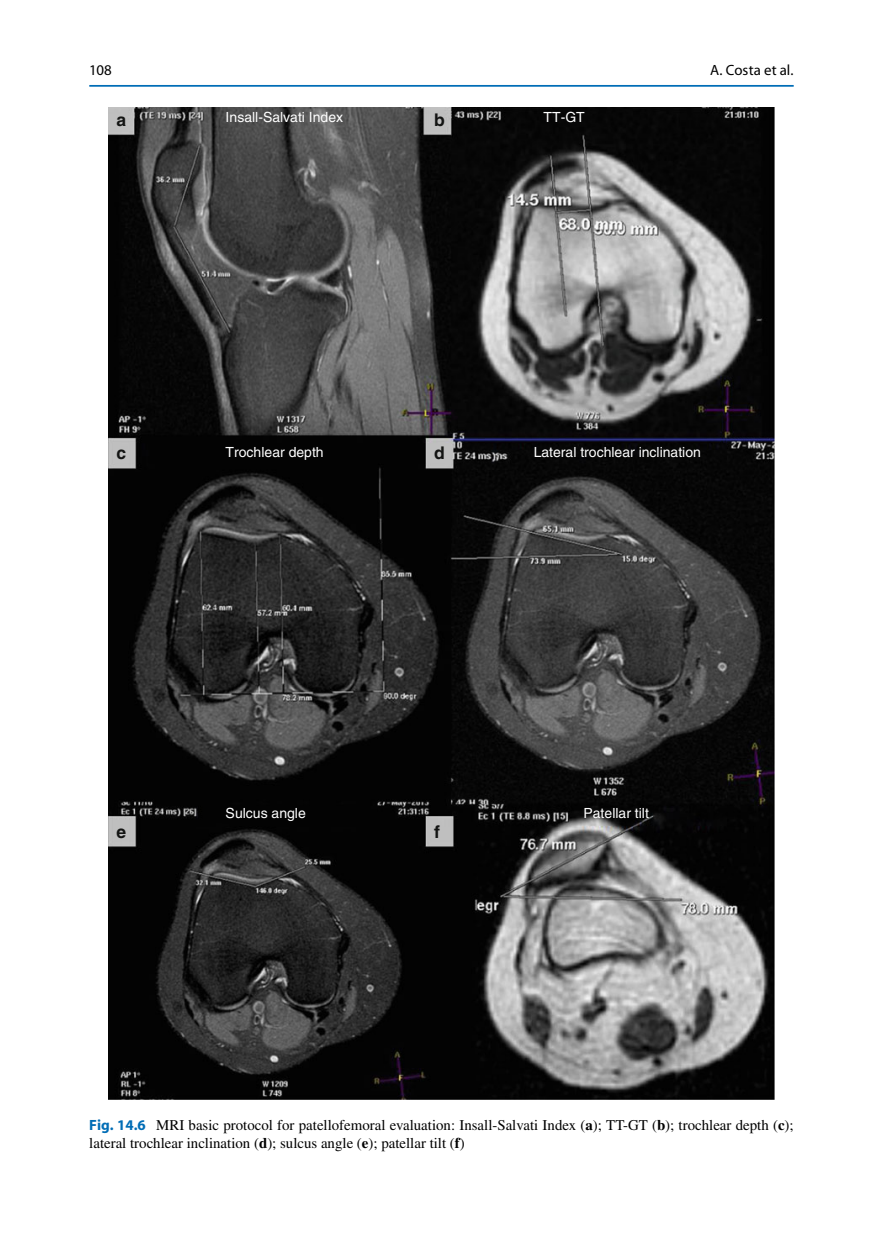
<style>
.page{position:relative;width:883px;height:1260px;background:#fff}
.page>*{position:absolute;margin:0;border:0;box-sizing:border-box;transform-origin:0 0}
.t1{font:700 17.5px "Helvetica";color:#131413}
.t2{font:14.88px/17.5px "Times";color:#000}
.t3{font:14.88px "Myriad";letter-spacing:.005em;color:#000}
.t4{font:14px "Helvetica";color:#fff}
.s1{font-family:"Myriad";font-weight:700;color:#006db6}
.s2{font-weight:700}
</style>
<div class="page">
<img style="left:109px;top:107px;width:665px;height:992px">
<hr style="left:89px;top:85px;width:705px;height:2px;background:#006db6">
<p class="t3" style="left:89px;top:64px;width:24px">108</p>
<p class="t3" style="left:710px;top:64px;width:85px">A. Costa et al.</p>
<p class="t4" style="left:226px;top:112px;width:119px">Insall-Salvati Index</p>
<p class="t1" style="left:117px;top:110px;width:11px">a</p>
<p class="t1" style="left:434px;top:110px;width:12px">b</p>
<p class="t4" style="left:544px;top:112px;width:43px">TT-GT</p>
<p class="t4" style="left:226px;top:447px;width:100px">Trochlear depth</p>
<p class="t1" style="left:117px;top:443px;width:11px">c</p>
<p class="t1" style="left:434px;top:443px;width:12px">d</p>
<p class="t4" style="left:534px;top:447px;width:169px">Lateral trochlear inclination</p>
<p class="t4" style="left:226px;top:808px;width:82px">Sulcus angle</p>
<p class="t4" style="left:584px;top:808px;width:67px">Patellar tilt</p>
<p class="t1" style="left:117px;top:822px;width:11px">e</p>
<p class="t1" style="left:434px;top:822px;width:7px">f</p>
<p class="t2" style="left:89px;top:1118px;width:706px"><span class="s1">Fig. 14.6</span> MRI basic protocol for patellofemoral evaluation: Insall-Salvati Index ( <span class="s2">a</span> ); TT-GT ( <span class="s2">b</span> ); trochlear depth ( <span class="s2">c</span> ); lateral trochlear inclination ( <span class="s2">d</span> ); sulcus angle ( <span class="s2">e</span> ); patellar tilt ( <span class="s2">f</span> )</p>
</div>
